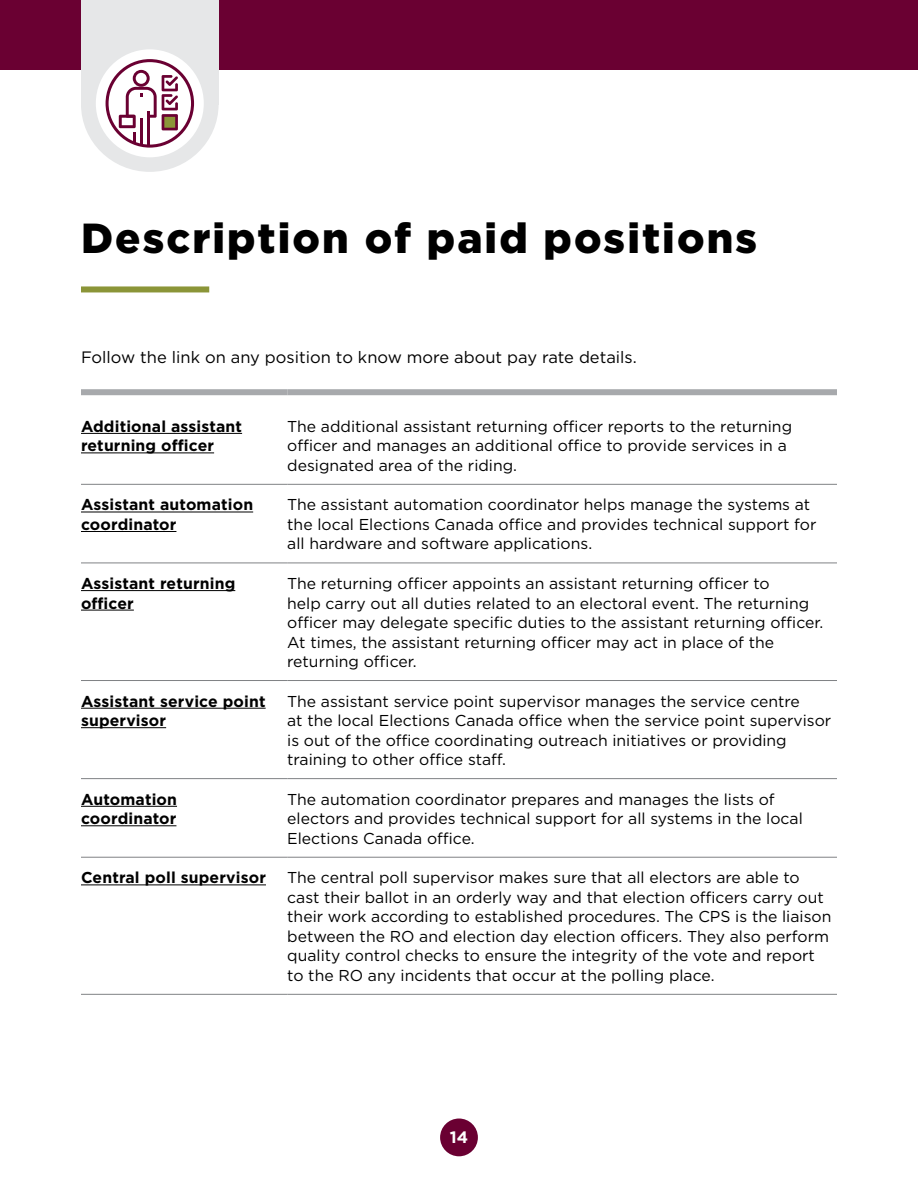
<style>
.page{position:relative;width:918px;height:1188px;background:#fff}
.page>*{position:absolute;margin:0;border:0;box-sizing:border-box;transform-origin:0 0}
.t1{font:900 42px "Gotham";letter-spacing:.05em;color:#000}
.t2{font:16.5px "Gotham";color:#000}
.t3{font:700 16.5px "Gotham";color:#fff}
.t4{font:15.75px/19.5px "Gotham";color:#000}
.t5{font:700 15.75px/19.5px "Gotham";letter-spacing:.01em;color:#000}
</style>
<div class="page">
<div style="left:0;top:0;width:918px;height:69px;background:#6a0032"></div>
<div style="left:440px;top:1119px;width:38px;height:37px;background:#6a0032;border-radius:50%"></div>
<div style="left:81px;top:286px;width:128px;height:6px;background:#8b9538"></div>
<hr style="left:81px;top:680px;width:206px;height:1px;background:#808285">
<hr style="left:287px;top:680px;width:550px;height:1px;background:#808285">
<hr style="left:81px;top:778px;width:206px;height:1px;background:#808285">
<hr style="left:287px;top:778px;width:550px;height:1px;background:#808285">
<hr style="left:81px;top:857px;width:206px;height:1px;background:#808285">
<hr style="left:287px;top:857px;width:550px;height:1px;background:#808285">
<hr style="left:81px;top:994px;width:206px;height:1px;background:#808285">
<hr style="left:287px;top:994px;width:550px;height:1px;background:#808285">
<div style="left:81px;top:389px;width:206px;height:6px;background:#a7a9ac"></div>
<div style="left:287px;top:389px;width:550px;height:6px;background:#a7a9ac"></div>
<hr style="left:81px;top:484px;width:206px;height:1px;background:#808285">
<hr style="left:287px;top:484px;width:550px;height:1px;background:#808285">
<hr style="left:81px;top:563px;width:206px;height:1px;background:#808285">
<hr style="left:287px;top:563px;width:550px;height:1px;background:#808285">
<hr style="left:81px;top:433px;width:161px;height:1px;background:#000">
<hr style="left:81px;top:453px;width:133px;height:1px;background:#000">
<hr style="left:81px;top:512px;width:172px;height:1px;background:#000">
<hr style="left:81px;top:531px;width:95px;height:1px;background:#000">
<hr style="left:81px;top:590px;width:154px;height:1px;background:#000">
<hr style="left:81px;top:610px;width:53px;height:1px;background:#000">
<hr style="left:81px;top:708px;width:185px;height:1px;background:#000">
<hr style="left:81px;top:727px;width:85px;height:1px;background:#000">
<hr style="left:81px;top:806px;width:96px;height:1px;background:#000">
<hr style="left:81px;top:825px;width:95px;height:1px;background:#000">
<hr style="left:81px;top:885px;width:185px;height:1px;background:#000">
<div style="left:81px;top:37px;width:138px;height:135px;background:#e6e7e8;border-radius:50%"></div>
<div style="left:81px;top:0;width:138px;height:104px;background:#e6e7e8"></div>
<div style="left:96px;top:49px;width:108px;height:108px;background:#fff;border-radius:50%"></div>
<svg style="left:106px;top:59px;width:88px;height:89px"></svg>
<h1 class="t1" style="left:81px;top:209px;width:677px">Description of paid positions</h1>
<p class="t2" style="left:81px;top:347px;width:557px">Follow the link on any position to know more about pay rate details.</p>
<p class="t5" style="left:81px;top:416px;width:163px">Additional assistant returning officer</p>
<p class="t4" style="left:287px;top:416px;width:506px">The additional assistant returning officer reports to the returning officer and manages an additional office to provide services in a designated area of the riding.</p>
<p class="t5" style="left:81px;top:495px;width:174px">Assistant automation coordinator</p>
<p class="t4" style="left:287px;top:495px;width:531px">The assistant automation coordinator helps manage the systems at the local Elections Canada office and provides technical support for all hardware and software applications.</p>
<p class="t5" style="left:81px;top:574px;width:156px">Assistant returning officer</p>
<p class="t4" style="left:287px;top:573px;width:538px">The returning officer appoints an assistant returning officer to<br>help carry out all duties related to an electoral event. The returning officer may delegate specific duties to the assistant returning officer.<br>At times, the assistant returning officer may act in place of the returning officer.</p>
<p class="t5" style="left:81px;top:691px;width:186px">Assistant service point supervisor</p>
<p class="t4" style="left:287px;top:691px;width:545px">The assistant service point supervisor manages the service centre<br>at the local Elections Canada office when the service point supervisor is out of the office coordinating outreach initiatives or providing training to other office staff.</p>
<p class="t5" style="left:81px;top:789px;width:98px">Automation coordinator</p>
<p class="t4" style="left:287px;top:789px;width:517px">The automation coordinator prepares and manages the lists of electors and provides technical support for all systems in the local<br>Elections Canada office.</p>
<p class="t5" style="left:81px;top:868px;width:186px">Central poll supervisor</p>
<p class="t4" style="left:287px;top:868px;width:546px">The central poll supervisor makes sure that all electors are able to cast their ballot in an orderly way and that election officers carry out their work according to established procedures. The CPS is the liaison between the RO and election day election officers. They also perform quality control checks to ensure the integrity of the vote and report to the RO any incidents that occur at the polling place.</p>
<p class="t3" style="left:450px;top:1127px;width:20px">14</p>
</div>
